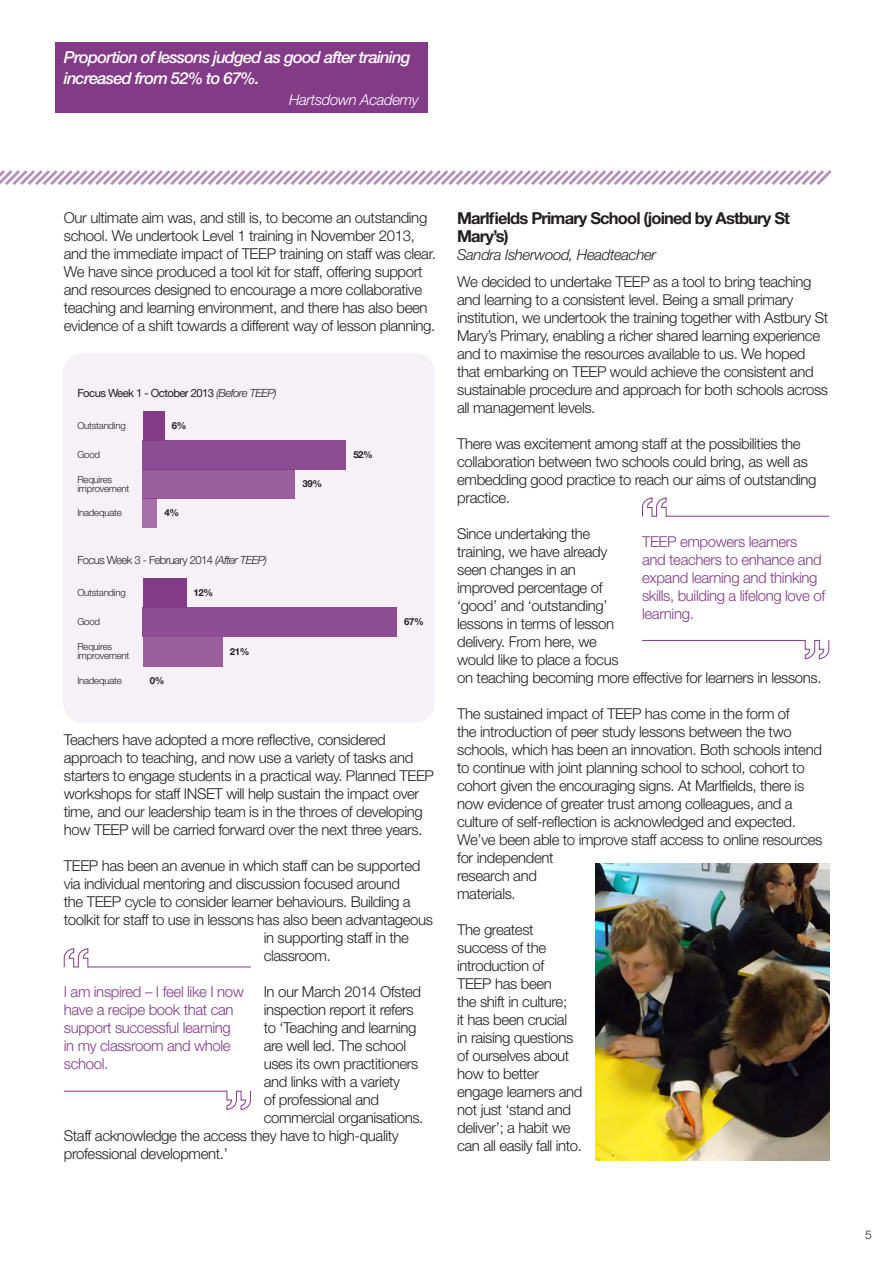
<style>
.page{position:relative;width:893px;height:1263px;background:#fff}
.page>*{position:absolute;margin:0;border:0;box-sizing:border-box;transform-origin:0 0}
.t1{font:italic 500 16.5px/21px "Helvetica Neue LT Std";letter-spacing:-.05em;color:#fff}
.t2{font:700 16.5px/18px "Helvetica Neue LT Std";letter-spacing:-.05em;color:#231f20}
.t3{font:300 15px/18px "Helvetica Neue LT Std";letter-spacing:-.025em;color:#231f20}
.t4{font:300 15px/18px "Helvetica Neue LT Std";letter-spacing:-.025em;color:#833a87}
.t5{font:italic 300 15px "Helvetica Neue LT Std";letter-spacing:-.025em;color:#231f20}
.t6{font:italic 300 15px "Helvetica Neue LT Std";letter-spacing:-.025em;color:#fff}
.t7{font:300 12px "Helvetica Neue LT Std";color:#231f20}
.t8{font:11.25px "Helvetica Neue LT Std";letter-spacing:-.05em;color:#231f20}
.t9{font:300 11.25px "Helvetica Neue LT Std";letter-spacing:-.05em;color:#231f20}
.t10{font:300 9.75px/8.9px "Helvetica Neue LT Std";letter-spacing:-.025em;color:#231f20}
.t11{font:700 9.75px "Helvetica Neue LT Std";letter-spacing:-.05em;color:#231f20}
.s1{font-weight:300;font-style:italic}
.s2{font-style:italic}
</style>
<div class="page">
<div style="left:63px;top:353px;width:372px;height:370px;background:#f6f1f6;border-radius:21px"></div>
<div style="left:143px;top:441px;width:203px;height:29px;background:#8e4c92"></div>
<div style="left:143px;top:470px;width:152px;height:29px;background:#9a5e9d"></div>
<div style="left:143px;top:499px;width:14px;height:29px;background:#a571a8"></div>
<div style="left:143px;top:412px;width:22px;height:29px;background:#833a87"></div>
<div style="left:143px;top:579px;width:43px;height:29px;background:#833a87"></div>
<div style="left:143px;top:608px;width:254px;height:29px;background:#8e4c92"></div>
<div style="left:143px;top:637px;width:80px;height:29px;background:#9a5e9d"></div>
<svg style="left:63px;top:948px;width:188px;height:20px"></svg>
<svg style="left:63px;top:1090px;width:188px;height:20px"></svg>
<svg style="left:642px;top:497px;width:188px;height:20px"></svg>
<svg style="left:642px;top:640px;width:188px;height:19px"></svg>
<div style="left:55px;top:43px;width:372px;height:70px;background:#833a87"></div>
<img style="left:595px;top:863px;width:234px;height:298px">
<svg style="left:0;top:170px;width:832px;height:15px"></svg>
<p class="t1" style="left:64px;top:46px;width:348px">Proportion of lessons judged as good after training increased from 52% to 67%.</p>
<p class="t6" style="left:289px;top:91px;width:131px">Hartsdown Academy</p>
<p class="t3" style="left:64px;top:209px;width:374px">Our ultimate aim was, and still is, to become an outstanding school. We undertook Level 1 training in November 2013, and the immediate impact of TEEP training on staff was clear.<br>We have since produced a tool kit for staff, offering support and resources designed to encourage a more collaborative teaching and learning environment, and there has also been evidence of a shift towards a different way of lesson planning.</p>
<p class="t8" style="left:77px;top:386px;width:201px">Focus Week 1 - October 2013 <span class="s1">(Before TEEP)</span></p>
<p class="t10" style="left:77px;top:421px;width:50px">Outstanding</p>
<p class="t10" style="left:77px;top:450px;width:24px">Good</p>
<p class="t10" style="left:77px;top:475px;width:53px">Requires improvement</p>
<p class="t10" style="left:77px;top:508px;width:46px">Inadequate</p>
<p class="t11" style="left:172px;top:420px;width:16px">6%</p>
<p class="t11" style="left:165px;top:507px;width:16px">4%</p>
<p class="t9" style="left:77px;top:553px;width:191px">Focus Week 3 - February 2014 <span class="s2">(After TEEP)</span></p>
<p class="t10" style="left:77px;top:588px;width:50px">Outstanding</p>
<p class="t10" style="left:77px;top:617px;width:24px">Good</p>
<p class="t10" style="left:77px;top:642px;width:53px">Requires improvement</p>
<p class="t10" style="left:77px;top:675px;width:46px">Inadequate</p>
<p class="t11" style="left:150px;top:674px;width:16px">0%</p>
<p class="t11" style="left:194px;top:587px;width:21px">12%</p>
<p class="t11" style="left:230px;top:645px;width:21px">21%</p>
<p class="t11" style="left:303px;top:478px;width:21px">39%</p>
<p class="t11" style="left:353px;top:449px;width:21px">52%</p>
<p class="t11" style="left:404px;top:616px;width:21px">67%</p>
<p class="t3" style="left:64px;top:731px;width:372px">Teachers have adopted a more reflective, considered approach to teaching, and now use a variety of tasks and starters to engage students in a practical way. Planned TEEP workshops for staff INSET will help sustain the impact over time, and our leadership team is in the throes of developing how TEEP will be carried forward over the next three years.</p>
<p class="t3" style="left:64px;top:857px;width:358px">TEEP has been an avenue in which staff can be supported</p>
<p class="t3" style="left:64px;top:875px;width:338px">via individual mentoring and discussion focused around</p>
<p class="t3" style="left:64px;top:893px;width:348px">the TEEP cycle to consider learner behaviours. Building a</p>
<p class="t3" style="left:64px;top:911px;width:371px">toolkit for staff to use in lessons has also been advantageous</p>
<p class="t3" style="left:264px;top:929px;width:147px">in supporting staff in the</p>
<p class="t3" style="left:264px;top:947px;width:69px">classroom.</p>
<p class="t3" style="left:264px;top:983px;width:159px">In our March 2014 Ofsted</p>
<p class="t3" style="left:264px;top:1001px;width:152px">inspection report it refers</p>
<p class="t3" style="left:264px;top:1019px;width:154px">to ‘Teaching and learning</p>
<p class="t3" style="left:264px;top:1037px;width:144px">are well led. The school</p>
<p class="t3" style="left:264px;top:1055px;width:156px">uses its own practitioners</p>
<p class="t3" style="left:264px;top:1073px;width:138px">and links with a variety</p>
<p class="t3" style="left:264px;top:1091px;width:117px">of professional and</p>
<p class="t3" style="left:264px;top:1109px;width:161px">commercial organisations.</p>
<p class="t3" style="left:64px;top:1127px;width:336px">Staff acknowledge the access they have to high-quality</p>
<p class="t3" style="left:64px;top:1145px;width:165px">professional development.’</p>
<p class="t4" style="left:64px;top:983px;width:181px">I am inspired – I feel like I now have a recipe book that can support successful learning in my classroom and whole school.</p>
<p class="t2" style="left:457px;top:209px;width:334px">Marlfields Primary School (joined by Astbury St<br>Mary’s)</p>
<p class="t5" style="left:457px;top:246px;width:201px">Sandra Isherwood, Headteacher</p>
<p class="t3" style="left:457px;top:272px;width:373px">We decided to undertake TEEP as a tool to bring teaching and learning to a consistent level. Being a small primary institution, we undertook the training together with Astbury St Mary’s Primary, enabling a richer shared learning experience and to maximise the resources available to us. We hoped that embarking on TEEP would achieve the consistent and sustainable procedure and approach for both schools across all management levels.</p>
<p class="t3" style="left:457px;top:434px;width:361px">There was excitement among staff at the possibilities the collaboration between two schools could bring, as well as embedding good practice to reach our aims of outstanding practice.</p>
<p class="t3" style="left:457px;top:524px;width:366px">Since undertaking the<br>training, we have already<br>seen changes in an<br>improved percentage of<br>‘good’ and ‘outstanding’<br>lessons in terms of lesson<br>delivery. From here, we<br>would like to place a focus<br>on teaching becoming more effective for learners in lessons.</p>
<p class="t3" style="left:457px;top:704px;width:367px">The sustained impact of TEEP has come in the form of<br>the introduction of peer study lessons between the two schools, which has been an innovation. Both schools intend to continue with joint planning school to school, cohort to cohort given the encouraging signs. At Marlfields, there is now evidence of greater trust among colleagues, and a culture of self-reflection is acknowledged and expected.<br>We’ve been able to improve staff access to online resources for independent<br>research and<br>materials.</p>
<p class="t3" style="left:457px;top:920px;width:127px">The greatest success of the introduction of<br>TEEP has been<br>the shift in culture;<br>it has been crucial<br>in raising questions of ourselves about how to better engage learners and not just ‘stand and deliver’; a habit we can all easily fall into.</p>
<p class="t4" style="left:642px;top:532px;width:185px">TEEP empowers learners<br>and teachers to enhance and expand learning and thinking skills, building a lifelong love of learning.</p>
<p class="t7" style="left:865px;top:1227px;width:8px">5</p>
</div>
